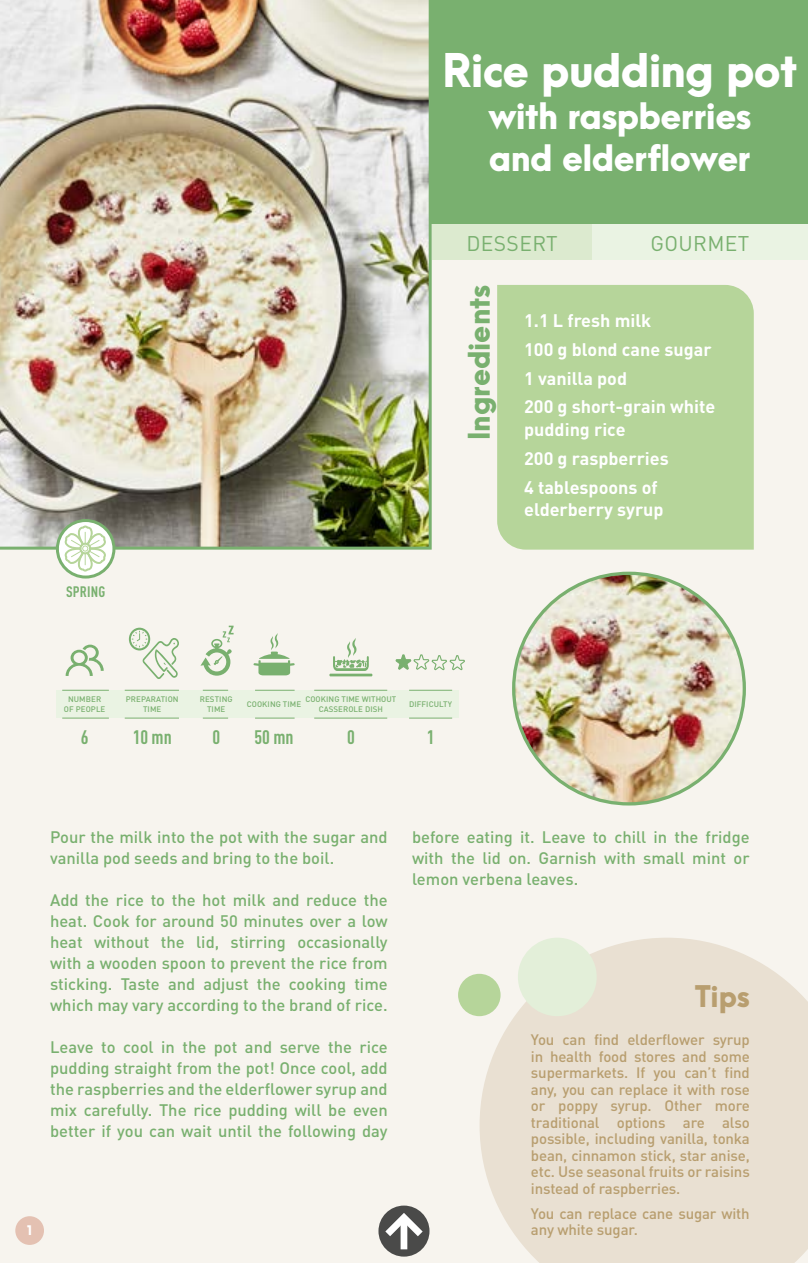
<style>
.page{position:relative;width:808px;height:1263px;background:#f7f4ee}
.page>*{position:absolute;margin:0;border:0;box-sizing:border-box;transform-origin:0 0}
.t1{font:800 42px "Arca Majora 3";letter-spacing:-.02em;color:#fff}
.t2{font:800 33px/42px "Arca Majora 3";letter-spacing:-.02em;color:#fff}
.t3{font:800 27px "Arca Majora 3";color:#79b06f}
.t4{font:800 27px "Arca Majora 3";color:#b89e6f}
.t5{font:21px "DIN Pro";letter-spacing:.02em;color:#79b06f}
.t6{font:700 condensed 19.35px "DIN Pro";color:#79b06f}
.t7{font:700 18px/28.8px "DIN Pro";color:#fff}
.t8{font:500 16.5px/21px "DIN Pro";color:#79b06f;text-align:justify}
.t9{font:500 15px/16.5px "DIN Pro";letter-spacing:-.01em;color:#b89e6f;text-align:justify}
.t10{font:700 condensed 15px "DIN Pro";letter-spacing:.01em;color:#79b06f}
.t11{font:800 12px "Arca Majora 3";color:#fff}
.t12{font:500 7.95px/9.6px "DIN Pro";letter-spacing:.01em;color:#79b06f;text-align:center}
</style>
<div class="page">
<img style="left:0;top:0;width:432px;height:550px">
<svg style="left:480px;top:938px;width:328px;height:325px;background:#eae1d4"></svg>
<div style="left:518px;top:938px;width:79px;height:78px;background:#e3efd9;border-radius:50%"></div>
<div style="left:458px;top:974px;width:43px;height:42px;background:#b6d59a;border-radius:50%"></div>
<div style="left:15px;top:1216px;width:29px;height:29px;background:#e4c1b2;border-radius:50%"></div>
<div style="left:378px;top:1205px;width:51px;height:51px;background:#4a4a49;border-radius:50%"></div>
<div style="left:401px;top:1220px;width:6px;height:29px;background:#fff"></div>
<svg style="left:378px;top:1208px;width:52px;height:35px"></svg>
<div style="left:497px;top:285px;width:257px;height:265px;background:#b6d59a"></div>
<div style="left:432px;top:224px;width:160px;height:36px;background:#dceacf"></div>
<div style="left:592px;top:224px;width:216px;height:36px;background:#eaf3e3"></div>
<div style="left:432px;top:0;width:376px;height:224px;background:#79b06f"></div>
<div style="left:56px;top:691px;width:402px;height:27px;background:#eaf3e3"></div>
<svg style="left:395px;top:654px;width:70px;height:17px"></svg>
<svg style="left:66px;top:645px;width:38px;height:31px"></svg>
<svg style="left:254px;top:633px;width:41px;height:42px"></svg>
<svg style="left:129px;top:628px;width:50px;height:51px"></svg>
<hr style="left:329px;top:674px;width:43px;height:2px;background:#79b06f">
<svg style="left:333px;top:638px;width:36px;height:33px"></svg>
<hr style="left:62px;top:690px;width:47px;height:1px;background:#79b06f">
<hr style="left:125px;top:690px;width:54px;height:1px;background:#79b06f">
<svg style="left:203px;top:690px;width:25px;height:1px"></svg>
<hr style="left:255px;top:690px;width:40px;height:1px;background:#79b06f">
<hr style="left:314px;top:690px;width:73px;height:1px;background:#79b06f">
<hr style="left:409px;top:690px;width:43px;height:1px;background:#79b06f">
<hr style="left:62px;top:718px;width:47px;height:1px;background:#79b06f">
<hr style="left:125px;top:718px;width:54px;height:1px;background:#79b06f">
<svg style="left:203px;top:718px;width:25px;height:1px"></svg>
<hr style="left:255px;top:718px;width:40px;height:1px;background:#79b06f">
<hr style="left:314px;top:718px;width:73px;height:1px;background:#79b06f">
<hr style="left:409px;top:718px;width:43px;height:1px;background:#79b06f">
<svg style="left:200px;top:626px;width:34px;height:50px"></svg>
<img style="left:514px;top:573px;width:230px;height:231px;border-radius:115px">
<svg style="left:57px;top:520px;width:57px;height:57px"></svg>
<svg style="left:65px;top:526px;width:41px;height:45px;background:#e3eed9"></svg>
<div style="left:56px;top:519px;width:59px;height:59px;border:3px solid #79b06f;border-radius:50%"></div>
<p class="t10" style="left:66px;top:580px;width:41px">SPRING</p>
<h1 class="t1" style="left:442px;top:32px;width:356px">Rice pudding pot</h1>
<h2 class="t2" style="left:488px;top:91px;width:264px">with raspberries and elderflower</h2>
<p class="t5" style="left:466px;top:226px;width:93px">DESSERT</p>
<p class="t5" style="left:650px;top:226px;width:100px">GOURMET</p>
<h3 class="t3" style="left:455px;top:440px;width:157px;rotate:-90deg">Ingredients</h3>
<p class="t7" style="left:524px;top:304px;width:193px">1.1 L fresh milk<br>100 g blond cane sugar<br>1 vanilla pod<br>200 g short-grain white</p>
<p class="t7" style="left:524px;top:413px;width:146px">pudding rice<br>200 g raspberries<br>4 tablespoons of</p>
<p class="t7" style="left:524px;top:493px;width:141px">elderberry syrup</p>
<p class="t12" style="left:64px;top:694px;width:43px">NUMBER<br>OF PEOPLE</p>
<p class="t12" style="left:200px;top:694px;width:34px">RESTING<br>TIME</p>
<p class="t12" style="left:409px;top:698px;width:45px">DIFFICULTY</p>
<p class="t12" style="left:126px;top:694px;width:54px">PREPARATION<br>TIME</p>
<p class="t12" style="left:305px;top:694px;width:92px">COOKING TIME WITHOUT<br>CASSEROLE DISH</p>
<p class="t12" style="left:247px;top:698px;width:56px">COOKING TIME</p>
<p class="t6" style="left:81px;top:722px;width:9px">6</p>
<p class="t6" style="left:133px;top:723px;width:41px">10 mn</p>
<p class="t6" style="left:212px;top:723px;width:9px">0</p>
<p class="t6" style="left:254px;top:723px;width:41px">50 mn</p>
<p class="t6" style="left:347px;top:723px;width:9px">0</p>
<p class="t6" style="left:427px;top:723px;width:9px">1</p>
<p class="t8" style="left:50px;top:824px;width:339px">Pour the milk into the pot with the sugar and vanilla pod seeds and bring to the boil.</p>
<p class="t8" style="left:50px;top:887px;width:339px">Add the rice to the hot milk and reduce the heat. Cook for around 50 minutes over a low heat without the lid, stirring occasionally with a wooden spoon to prevent the rice from sticking. Taste and adjust the cooking time which may vary according to the brand of rice.</p>
<p class="t8" style="left:50px;top:1034px;width:339px">Leave to cool in the pot and serve the rice pudding straight from the pot! Once cool, add the raspberries and the elderflower syrup and mix carefully. The rice pudding will be even better if you can wait until the following day</p>
<p class="t11" style="left:26px;top:1219px;width:9px">1</p>
<p class="t8" style="left:412px;top:824px;width:339px">before eating it. Leave to chill in the fridge with the lid on. Garnish with small mint or lemon verbena leaves.</p>
<h3 class="t4" style="left:695px;top:972px;width:57px">Tips</h3>
<p class="t9" style="left:531px;top:1030px;width:220px">You can find elderflower syrup in health food stores and some supermarkets. If you can’t find any, you can replace it with rose or poppy syrup. Other more traditional options are also possible, including vanilla, tonka bean, cinnamon stick, star anise, etc. Use seasonal fruits or raisins instead of raspberries.</p>
<p class="t9" style="left:531px;top:1203px;width:220px">You can replace cane sugar with any white sugar.</p>
</div>
